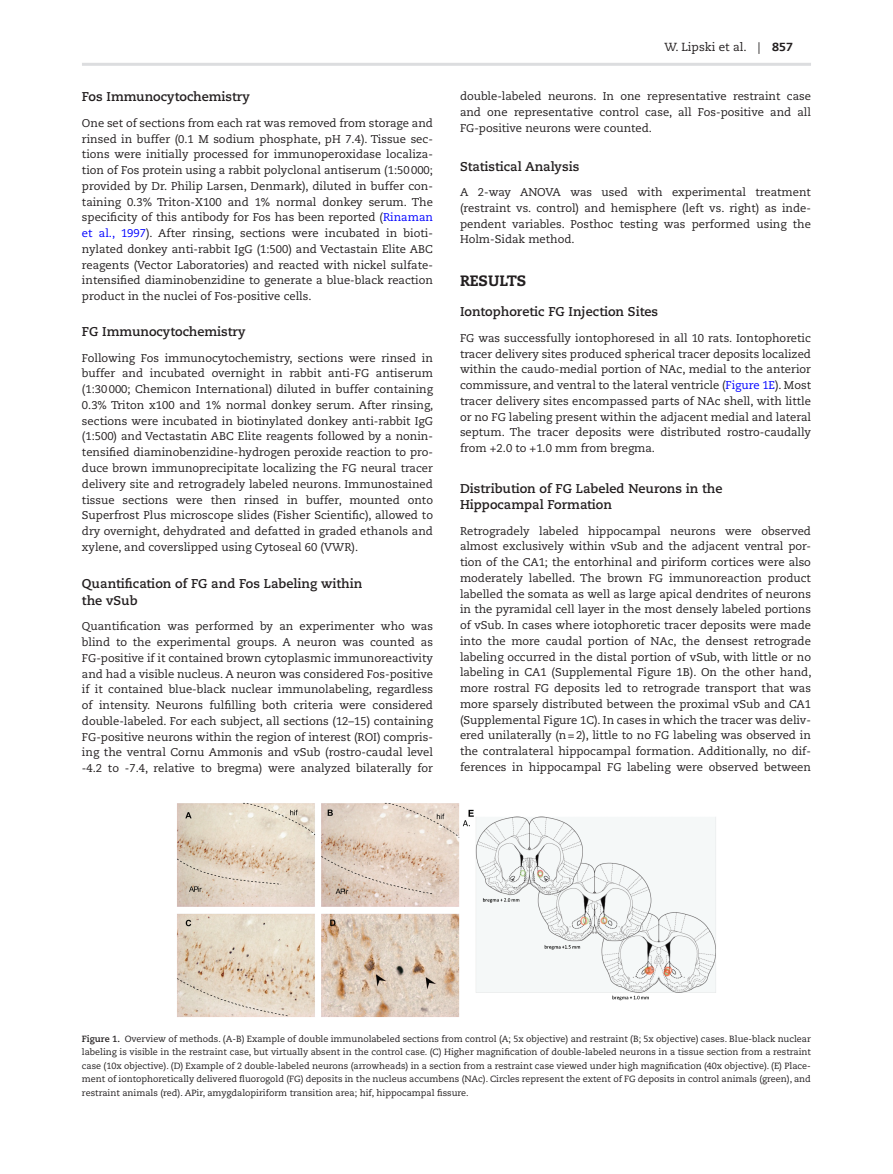
<style>
.page{position:relative;width:893px;height:1174px;background:#fff}
.page>*{position:absolute;margin:0;border:0;box-sizing:border-box;transform-origin:0 0}
.t1{font:800 15px "Caecilia LT Std";color:#231f20}
.t2{font:700 12.75px/16.5px "Caecilia LT Std";color:#231f20}
.t3{font:11.7px "Caecilia LT Std";color:#231f20}
.t4{font:11.25px/15.8px "Caecilia LT Std";color:#231f20;text-align:justify}
.t5{font:9px/13.5px "Caecilia LT Std";color:#231f20;text-align:justify}
.s1{color:#00f}
.s2{font-weight:800}
.s3{font-weight:700}
</style>
<div class="page">
<hr style="left:82px;top:63px;width:729px;height:3px;background:#dcdddf">
<img style="left:177px;top:802px;width:539px;height:215px">
<p class="t2" style="left:82px;top:89px;width:169px">Fos Immunocytochemistry</p>
<p class="t4" style="left:82px;top:115px;width:353px">One set of sections from each rat was removed from storage and rinsed in buffer (0.1 M sodium phosphate, pH 7.4). Tissue sec&shy;tions were initially processed for immunoperoxidase localiza&shy;tion of Fos protein using a rabbit polyclonal antiserum (1:50000; provided by Dr. Philip Larsen, Denmark), diluted in buffer con&shy;taining 0.3% Triton-X100 and 1% normal donkey serum. The specificity of this antibody for Fos has been reported (<span class="s1">Rinaman et al., 1997</span>). After rinsing, sections were incubated in bioti&shy;nylated donkey anti-rabbit IgG (1:500) and Vectastain Elite ABC reagents (Vector Laboratories) and reacted with nickel sulfate&shy;intensified diaminobenzidine to generate a blue-black reaction product in the nuclei of Fos-positive cells.</p>
<p class="t2" style="left:82px;top:324px;width:165px">FG Immunocytochemistry</p>
<p class="t4" style="left:82px;top:350px;width:353px">Following Fos immunocytochemistry, sections were rinsed in buffer and incubated overnight in rabbit anti-FG antiserum (1:30000; Chemicon International) diluted in buffer containing 0.3% Triton x100 and 1% normal donkey serum. After rinsing, sections were incubated in biotinylated donkey anti-rabbit IgG (1:500) and Vectastatin ABC Elite reagents followed by a nonin&shy;tensified diaminobenzidine-hydrogen peroxide reaction to pro&shy;duce brown immunoprecipitate localizing the FG neural tracer delivery site and retrogradely labeled neurons. Immunostained tissue sections were then rinsed in buffer, mounted onto Superfrost Plus microscope slides (Fisher Scientific), allowed to dry overnight, dehydrated and defatted in graded ethanols and xylene, and coverslipped using Cytoseal 60 (VWR).</p>
<p class="t2" style="left:82px;top:576px;width:282px">Quantification of FG and Fos Labeling within the vSub</p>
<p class="t4" style="left:82px;top:618px;width:353px">Quantification was performed by an experimenter who was blind to the experimental groups. A neuron was counted as FG-positive if it contained brown cytoplasmic immunoreactivity and had a visible nucleus. A neuron was considered Fos-positive if it contained blue-black nuclear immunolabeling, regardless of intensity. Neurons fulfilling both criteria were considered double-labeled. For each subject, all sections (12–15) containing FG-positive neurons within the region of interest (ROI) compris&shy;ing the ventral Cornu Ammonis and vSub (rostro-caudal level -4.2 to -7.4, relative to bregma) were analyzed bilaterally for</p>
<p class="t3" style="left:664px;top:40px;width:130px">W. Lipski et al. | <span class="s2">857</span></p>
<p class="t4" style="left:460px;top:89px;width:353px">double-labeled neurons. In one representative restraint case and one representative control case, all Fos-positive and all FG-positive neurons were counted.</p>
<p class="t2" style="left:460px;top:158px;width:121px">Statistical Analysis</p>
<p class="t4" style="left:460px;top:185px;width:353px">A 2-way ANOVA was used with experimental treatment (restraint vs. control) and hemisphere (left vs. right) as inde&shy;pendent variables. Posthoc testing was performed using the Holm-Sidak method.</p>
<h1 class="t1" style="left:460px;top:271px;width:68px">RESULTS</h1>
<p class="t2" style="left:460px;top:304px;width:200px">Iontophoretic FG Injection Sites</p>
<p class="t4" style="left:460px;top:330px;width:353px">FG was successfully iontophoresed in all 10 rats. Iontophoretic tracer delivery sites produced spherical tracer deposits localized within the caudo-medial portion of NAc, medial to the anterior commissure, and ventral to the lateral ventricle (<span class="s1">Figure 1E</span>). Most tracer delivery sites encompassed parts of NAc shell, with little or no FG labeling present within the adjacent medial and lateral septum. The tracer deposits were distributed rostro-caudally from +2.0 to +1.0 mm from bregma.</p>
<p class="t2" style="left:460px;top:480px;width:264px">Distribution of FG Labeled Neurons in the<br>Hippocampal Formation</p>
<p class="t4" style="left:460px;top:523px;width:353px">Retrogradely labeled hippocampal neurons were observed almost exclusively within vSub and the adjacent ventral por&shy;tion of the CA1; the entorhinal and piriform cortices were also moderately labelled. The brown FG immunoreaction product labelled the somata as well as large apical dendrites of neurons in the pyramidal cell layer in the most densely labeled portions of vSub. In cases where iotophoretic tracer deposits were made into the more caudal portion of NAc, the densest retrograde labeling occurred in the distal portion of vSub, with little or no labeling in CA1 (Supplemental Figure 1B). On the other hand, more rostral FG deposits led to retrograde transport that was more sparsely distributed between the proximal vSub and CA1 (Supplemental Figure 1C). In cases in which the tracer was deliv&shy;ered unilaterally (n=2), little to no FG labeling was observed in the contralateral hippocampal formation. Additionally, no dif&shy;ferences in hippocampal FG labeling were observed between</p>
<p class="t5" style="left:82px;top:1031px;width:731px"><span class="s3">Figure 1.</span> Overview of methods. (A-B) Example of double immunolabeled sections from control (A; 5x objective) and restraint (B; 5x objective) cases. Blue-black nuclear labeling is visible in the restraint case, but virtually absent in the control case. (C) Higher magnification of double-labeled neurons in a tissue section from a restraint case (10x objective). (D) Example of 2 double-labeled neurons (arrowheads) in a section from a restraint case viewed under high magnification (40x objective). (E) Place&shy;ment of iontophoretically delivered fluorogold (FG) deposits in the nucleus accumbens (NAc). Circles represent the extent of FG deposits in control animals (green), and restraint animals (red). APir, amygdalopiriform transition area; hif, hippocampal fissure.</p>
</div>
